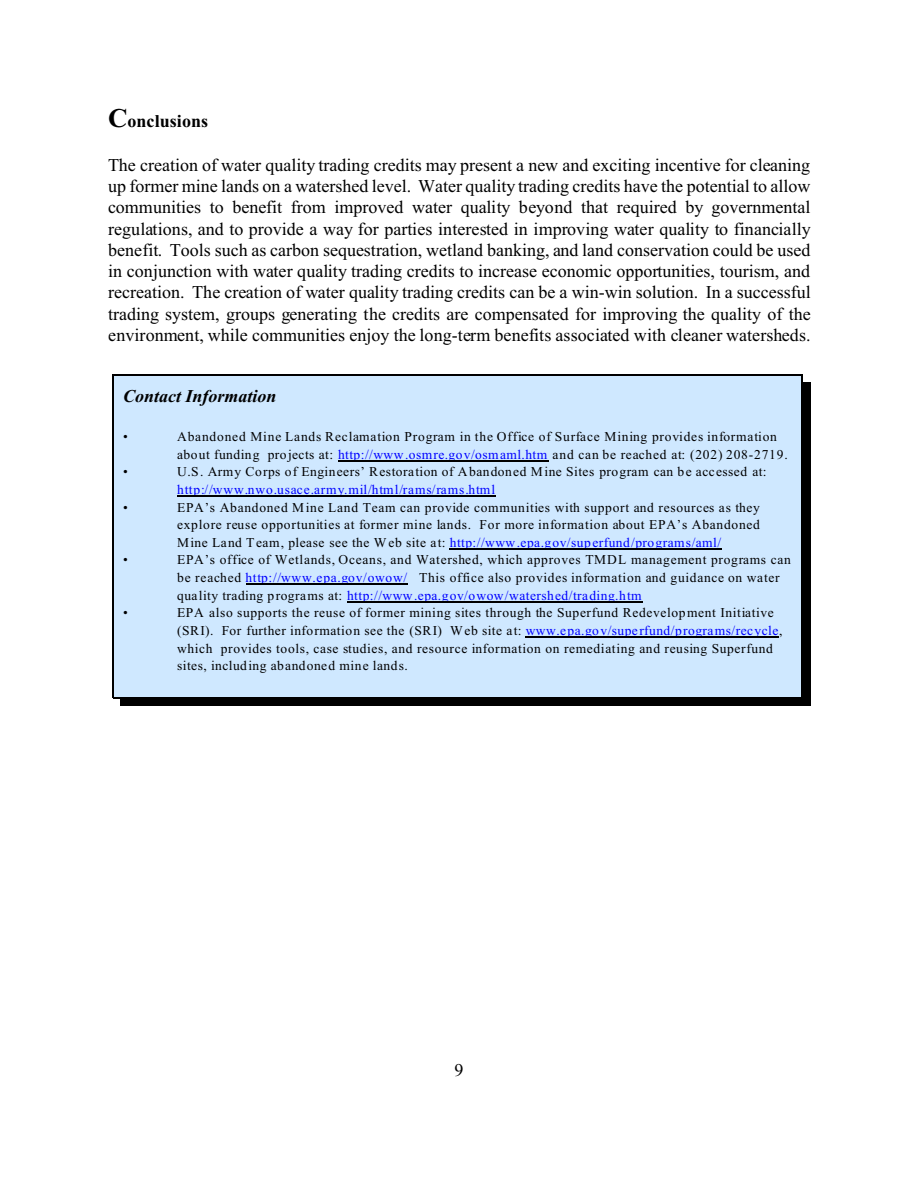
<style>
.page{position:relative;width:918px;height:1188px;background:#fff}
.page>*{position:absolute;margin:0;border:0;box-sizing:border-box;transform-origin:0 0}
.t1{font:18px/21.1px "Times";letter-spacing:.005em;color:#000;text-align:justify}
.t2{font:italic 700 18px "Times New Roman";color:#000}
.t3{font:700 18px "Times New Roman";letter-spacing:.005em;color:#000}
.t4{font:13.5px/17.7px "Times";letter-spacing:.045em;color:#000}
.t5{font:13.5px "Times";letter-spacing:.035em;color:#00f}
.s1{font-size:27px}
.s2{color:#00f}
.s3{color:#000}
</style>
<div class="page">
<div style="left:113px;top:374px;width:690px;height:324px;background:#cfe8ff"></div>
<hr style="left:338px;top:460px;width:211px;height:1px;background:#000">
<hr style="left:177px;top:496px;width:318px;height:1px;background:#000">
<hr style="left:450px;top:548px;width:272px;height:2px;background:#000">
<hr style="left:246px;top:584px;width:162px;height:1px;background:#000">
<hr style="left:347px;top:601px;width:295px;height:1px;background:#000">
<hr style="left:526px;top:637px;width:253px;height:1px;background:#000">
<hr style="left:113px;top:374px;width:1px;height:324px;background:#000">
<hr style="left:802px;top:374px;width:1px;height:324px;background:#000">
<hr style="left:113px;top:374px;width:690px;height:2px;background:#000">
<hr style="left:113px;top:697px;width:690px;height:1px;background:#000">
<div style="left:803px;top:382px;width:8px;height:324px;background:#000"></div>
<div style="left:121px;top:698px;width:690px;height:8px;background:#000"></div>
<h1 class="t3" style="left:108px;top:115px;width:102px"><span class="s1">C</span>onclusions</h1>
<p class="t1" style="left:108px;top:156px;width:704px">The creation of water quality trading credits may present a new and exciting incentive for cleaning up former mine lands on a watershed level. Water quality trading credits have the potential to allow communities to benefit from improved water quality beyond that required by governmental regulations, and to provide a way for parties interested in improving water quality to financially benefit. Tools such as carbon sequestration, wetland banking, and land conservation could be used in conjunction with water quality trading credits to increase economic opportunities, tourism, and recreation. The creation of water quality trading credits can be a win-win solution. In a successful trading system, groups generating the credits are compensated for improving the quality of the environment, while communities enjoy the long-term benefits associated with cleaner watersheds.</p>
<p class="t2" style="left:123px;top:390px;width:155px">Contact Information</p>
<p class="t4" style="left:123px;top:429px;width:6px">•</p>
<p class="t4" style="left:177px;top:429px;width:601px">Abandoned Mine Lands Reclamation Program in the Office of Surface Mining provides information abo ut fundin g</p>
<p class="t4" style="left:268px;top:447px;width:522px">projects at: <span class="s2">http://www .osmre.gov/osm aml.htm</span> and can be reached at: (202) 208-2719.</p>
<p class="t4" style="left:123px;top:464px;width:6px">•</p>
<p class="t4" style="left:177px;top:464px;width:591px">U.S. Army Corps of Engineers’ R estoration of A bandon ed M ine Sites program can be accessed at: <span class="s2">http://www.nwo.usace.army.mil/html/rams/rams.html</span></p>
<p class="t4" style="left:123px;top:499px;width:6px">•</p>
<p class="t4" style="left:177px;top:500px;width:584px">EPA’s Abandoned M ine Land Team can provide communities with support and resources as they explore reuse opportunities at former mine lands.</p>
<p class="t4" style="left:177px;top:517px;width:584px;text-indent:303px">For more information about EPA’s Abandoned<br>M ine Land T eam , please see the W eb site a t: <span class="s2">http://www .epa.g ov/sup erfund /program s/aml/</span></p>
<p class="t4" style="left:123px;top:552px;width:6px">•</p>
<p class="t4" style="left:177px;top:552px;width:615px">EPA’s office of Wetlands, Oceans, and Watershed, which approves TMD L management programs can be reached <span class="s2">http://www.epa.gov/owow/</span> This office also provides information and guidance on water quality trading p rogra ms at: <span class="s2">http://www .epa.gov/owow/watershed/trading.htm</span></p>
<p class="t4" style="left:123px;top:605px;width:6px">•</p>
<p class="t4" style="left:177px;top:605px;width:598px">EPA also supports the reuse of former mining sites through the Superfund Redevelop ment Initiative (SR I).</p>
<p class="t4" style="left:222px;top:623px;width:222px">For further info rmatio n see the (SR I)</p>
<p class="t5" style="left:450px;top:626px;width:334px"><span class="s3">Web site a t:</span> www.e pa.go v/supe rfund/p rogra ms/rec ycle<span class="s3">,</span></p>
<p class="t4" style="left:177px;top:641px;width:37px">which</p>
<p class="t4" style="left:177px;top:641px;width:597px;text-indent:44px">provides tools, case studies, and resource information on remediating and reusing Superfund sites, includ ing ab andoned min e land s.</p>
<h1 class="t1" style="left:454px;top:1061px;width:10px">9</h1>
</div>
